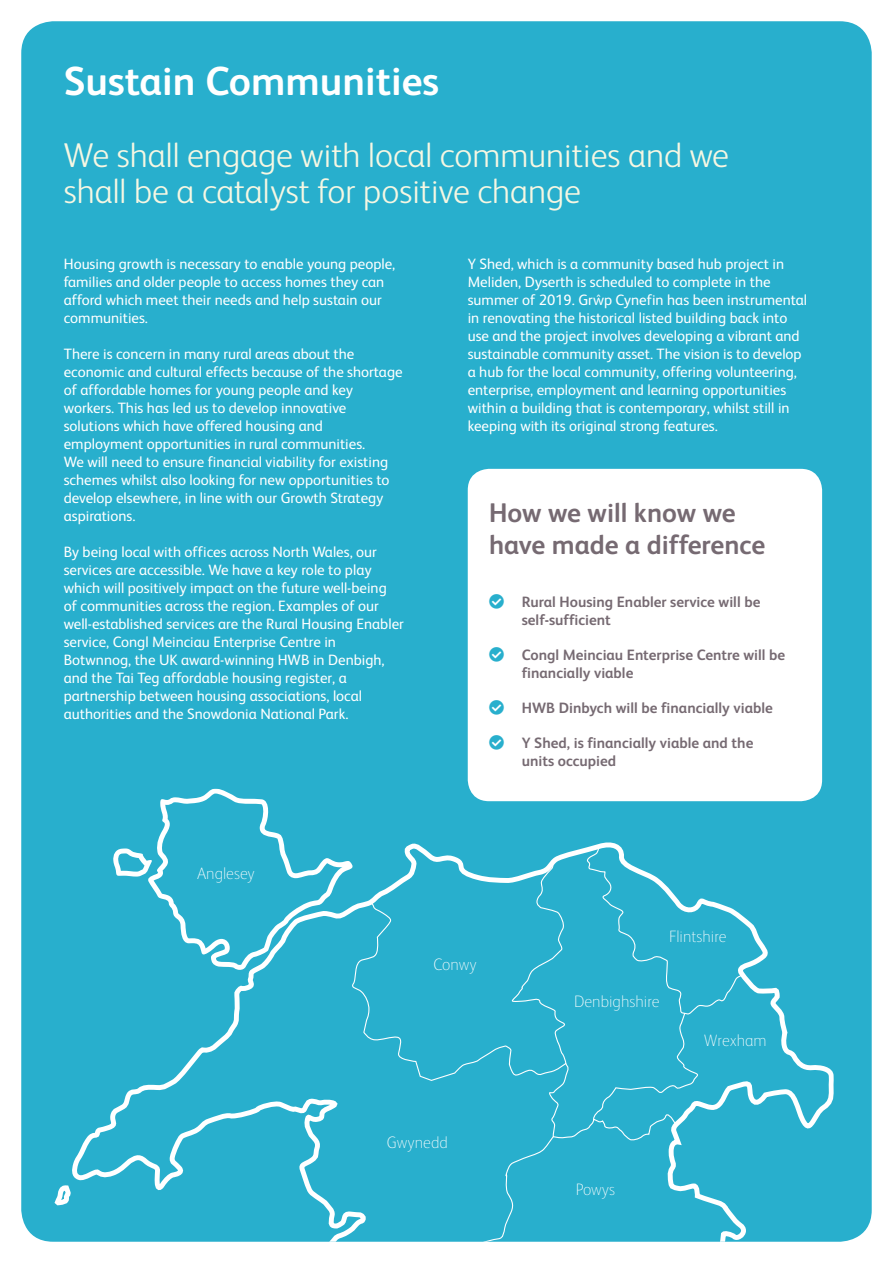
<style>
.page{position:relative;width:893px;height:1263px;background:#fff}
.page>*{position:absolute;margin:0;border:0;box-sizing:border-box;transform-origin:0 0}
.t1{font:700 40.5px "FS Albert";color:#fff}
.t2{font:300 34.5px/36px "FS Albert";color:#f6f7e3}
.t3{font:700 27px/32.4px "FS Albert";color:#766a72}
.t4{font:100 16.5px "FS Albert";color:#fff}
.t5{font:15px/18px "FS Albert";color:#fff}
.t6{font:700 15px/18px "FS Albert";color:#766a72}
.s1{font-family:"Myriad Pro"}
</style>
<div class="page">
<div style="left:21px;top:21px;width:851px;height:1221px;background:#28afcd;border-radius:32px"></div>
<svg style="left:21px;top:836px;width:813px;height:406px"></svg>
<svg style="left:113px;top:789px;width:243px;height:56px"></svg>
<svg style="left:71px;top:845px;width:672px;height:397px"></svg>
<div style="left:468px;top:469px;width:354px;height:332px;background:#fff;border-radius:21px"></div>
<p class="t1" style="left:64px;top:58px;width:377px">Sustain Communities</p>
<p class="t2" style="left:64px;top:137px;width:667px">We shall engage with local communities and we shall be a catalyst for positive change</p>
<p class="t5" style="left:64px;top:255px;width:333px">Housing growth is necessary to enable young people, families and older people to access homes they can afford which meet their needs and help sustain our communities.</p>
<p class="t5" style="left:64px;top:345px;width:292px">There is concern in many rural areas about the</p>
<p class="t5" style="left:64px;top:363px;width:340px">economic and cultural effects because of the shortage of affordable homes for young people and key</p>
<p class="t5" style="left:64px;top:399px;width:284px">workers. This has led us to develop innovative</p>
<p class="t5" style="left:64px;top:417px;width:261px">solutions which have offered housing and</p>
<p class="t5" style="left:64px;top:435px;width:303px">employment opportunities in rural communities.</p>
<p class="t5" style="left:64px;top:453px;width:327px">We will need to ensure financial viability for existing schemes whilst also looking for new opportunities to develop elsewhere, in line with our Growth Strategy aspirations.</p>
<p class="t5" style="left:64px;top:543px;width:342px">By being local with offices across North Wales, our services are accessible. We have a key role to play which will positively impact on the future well-being<br>of communities across the region. Examples of our well-established services are the Rural Housing Enabler service, Congl Meinciau Enterprise Centre in</p>
<p class="t5" style="left:64px;top:651px;width:322px">Botwnnog, the UK award-winning HWB in Denbigh, and the Tai Teg affordable housing register, a</p>
<p class="t5" style="left:64px;top:687px;width:300px">partnership between housing associations, local</p>
<p class="t5" style="left:64px;top:705px;width:286px">authorities and the Snowdonia National Park.</p>
<p class="t5" style="left:468px;top:255px;width:341px">Y Shed, which is a community based hub project in Meliden, Dyserth is scheduled to complete in the summer of 2019. Gr<span class="s1">ŵ</span>p Cynefin has been instrumental in renovating the historical listed building back into use and the project involves developing a vibrant and sustainable community asset. The vision is to develop a hub for the local community, offering volunteering, enterprise, employment and learning opportunities within a building that is contemporary, whilst still in keeping with its original strong features.</p>
<p class="t3" style="left:489px;top:496px;width:278px">How we will know we have made a difference</p>
<p class="t6" style="left:522px;top:593px;width:240px">Rural Housing Enabler service will be self-sufficient</p>
<p class="t6" style="left:522px;top:646px;width:265px">Congl Meinciau Enterprise Centre will be financially viable</p>
<p class="t6" style="left:522px;top:699px;width:253px">HWB Dinbych will be financially viable</p>
<p class="t6" style="left:522px;top:734px;width:233px">Y Shed, is financially viable and the units occupied</p>
<p class="t4" style="left:197px;top:864px;width:59px">Anglesey</p>
<p class="t4" style="left:433px;top:955px;width:45px">Conwy</p>
<p class="t4" style="left:669px;top:926px;width:59px">Flintshire</p>
<p class="t4" style="left:574px;top:992px;width:87px">Denbighshire</p>
<p class="t4" style="left:704px;top:1031px;width:64px">Wrexham</p>
<p class="t4" style="left:387px;top:1133px;width:63px">Gwynedd</p>
<p class="t4" style="left:576px;top:1180px;width:41px">Powys</p>
</div>
